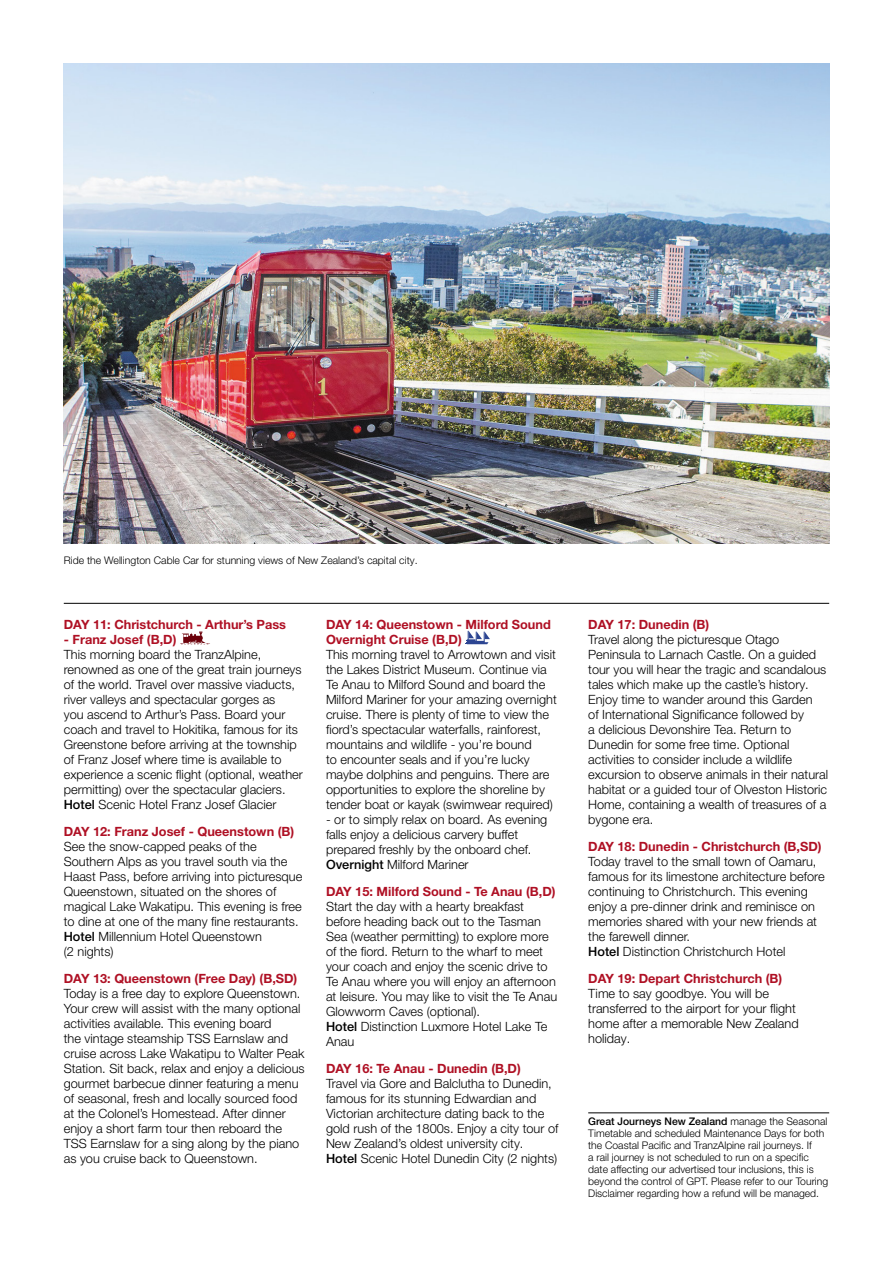
<style>
.page{position:relative;width:893px;height:1263px;background:#fff}
.page>*{position:absolute;margin:0;border:0;box-sizing:border-box;transform-origin:0 0}
.Body_Text{font:300 12.75px/15px "Helvetica Neue LT Pro";color:#000}
.Itinerary_Heads{font:700 12.75px/15px "Helvetica Neue LT Pro";color:#af1024}
.Sub_Heads{font:300 10.5px/12px "Helvetica Neue LT Pro";color:#000}
.s1{font-weight:500}
</style>
<div class="page">
<img style="left:64px;top:64px;width:765px;height:479px">
<hr style="left:64px;top:603px;width:765px;height:1px;background:#000">
<svg style="left:180px;top:631px;width:30px;height:13px"></svg>
<svg style="left:465px;top:631px;width:25px;height:13px"></svg>
<hr style="left:588px;top:1112px;width:241px;height:1px;background:#000">
<p class="Sub_Heads" style="left:64px;top:554px;width:355px">Ride the Wellington Cable Car for stunning views of New Zealand’s capital city.</p>
<p class="Itinerary_Heads" style="left:64px;top:617px;width:224px">DAY 11: Christchurch - Arthur’s Pass</p>
<p class="Itinerary_Heads" style="left:64px;top:632px;width:114px">- Franz Josef (B,D)</p>
<p class="Body_Text" style="left:64px;top:647px;width:241px">This morning board the TranzAlpine, renowned as one of the great train journeys of the world. Travel over massive viaducts, river valleys and spectacular gorges as<br>you ascend to Arthur’s Pass. Board your coach and travel to Hokitika, famous for its Greenstone before arriving at the township of Franz Josef where time is available to experience a scenic flight (optional, weather permitting) over the spectacular glaciers.</p>
<p class="Body_Text" style="left:64px;top:797px;width:214px"><span class="s1">Hotel</span> Scenic Hotel Franz Josef Glacier</p>
<p class="Itinerary_Heads" style="left:64px;top:824px;width:232px">DAY 12: Franz Josef - Queenstown (B)</p>
<p class="Body_Text" style="left:64px;top:839px;width:240px">See the snow-capped peaks of the Southern Alps as you travel south via the Haast Pass, before arriving into picturesque Queenstown, situated on the shores of magical Lake Wakatipu. This evening is free to dine at one of the many fine restaurants.</p>
<p class="Body_Text" style="left:64px;top:929px;width:200px"><span class="s1">Hotel</span> Millennium Hotel Queenstown (2 nights)</p>
<p class="Itinerary_Heads" style="left:64px;top:971px;width:235px">DAY 13: Queenstown (Free Day) (B,SD)</p>
<p class="Body_Text" style="left:64px;top:986px;width:242px">Today is a free day to explore Queenstown.<br>Your crew will assist with the many optional activities available. This evening board<br>the vintage steamship TSS Earnslaw and cruise across Lake Wakatipu to Walter Peak Station. Sit back, relax and enjoy a delicious gourmet barbecue dinner featuring a menu of seasonal, fresh and locally sourced food at the Colonel’s Homestead. After dinner enjoy a short farm tour then reboard the TSS Earnslaw for a sing along by the piano as you cruise back to Queenstown.</p>
<p class="Itinerary_Heads" style="left:326px;top:617px;width:226px">DAY 14: Queenstown - Milford Sound<br>Overnight Cruise (B,D)</p>
<p class="Body_Text" style="left:326px;top:647px;width:232px">This morning travel to Arrowtown and visit the Lakes District Museum. Continue via Te Anau to Milford Sound and board the Milford Mariner for your amazing overnight cruise. There is plenty of time to view the fiord’s spectacular waterfalls, rainforest, mountains and wildlife - you’re bound<br>to encounter seals and if you’re lucky maybe dolphins and penguins. There are opportunities to explore the shoreline by tender boat or kayak (swimwear required)</p>
<p class="Body_Text" style="left:326px;top:812px;width:223px">- or to simply relax on board. As evening falls enjoy a delicious carvery buffet prepared freshly by the onboard chef.</p>
<p class="Body_Text" style="left:326px;top:857px;width:144px"><span class="s1">Overnight</span> Milford Mariner</p>
<p class="Itinerary_Heads" style="left:326px;top:884px;width:231px">DAY 15: Milford Sound - Te Anau (B,D)</p>
<p class="Body_Text" style="left:326px;top:899px;width:233px">Start the day with a hearty breakfast before heading back out to the Tasman Sea (weather permitting) to explore more of the fiord. Return to the wharf to meet your coach and enjoy the scenic drive to Te Anau where you will enjoy an afternoon at leisure. You may like to visit the Te Anau Glowworm Caves (optional).</p>
<p class="Body_Text" style="left:326px;top:1019px;width:223px"><span class="s1">Hotel</span> Distinction Luxmore Hotel Lake Te<br>Anau</p>
<p class="Itinerary_Heads" style="left:326px;top:1061px;width:196px">DAY 16: Te Anau - Dunedin (B,D)</p>
<p class="Body_Text" style="left:326px;top:1076px;width:234px">Travel via Gore and Balclutha to Dunedin, famous for its stunning Edwardian and Victorian architecture dating back to the gold rush of the 1800s. Enjoy a city tour of New Zealand’s oldest university city.</p>
<p class="Body_Text" style="left:326px;top:1151px;width:233px"><span class="s1">Hotel</span> Scenic Hotel Dunedin City (2 nights)</p>
<p class="Itinerary_Heads" style="left:588px;top:617px;width:123px">DAY 17: Dunedin (B)</p>
<p class="Body_Text" style="left:588px;top:632px;width:241px">Travel along the picturesque Otago Peninsula to Larnach Castle. On a guided tour you will hear the tragic and scandalous tales which make up the castle’s history.<br>Enjoy time to wander around this Garden<br>of International Significance followed by<br>a delicious Devonshire Tea. Return to Dunedin for some free time. Optional activities to consider include a wildlife excursion to observe animals in their natural habitat or a guided tour of Olveston Historic Home, containing a wealth of treasures of a bygone era.</p>
<p class="Itinerary_Heads" style="left:588px;top:839px;width:235px">DAY 18: Dunedin - Christchurch (B,SD)</p>
<p class="Body_Text" style="left:588px;top:854px;width:238px">Today travel to the small town of Oamaru, famous for its limestone architecture before continuing to Christchurch. This evening enjoy a pre-dinner drink and reminisce on memories shared with your new friends at the farewell dinner.</p>
<p class="Body_Text" style="left:588px;top:944px;width:199px"><span class="s1">Hotel</span> Distinction Christchurch Hotel</p>
<p class="Itinerary_Heads" style="left:588px;top:971px;width:196px">DAY 19: Depart Christchurch (B)</p>
<p class="Body_Text" style="left:588px;top:986px;width:212px">Time to say goodbye. You will be transferred to the airport for your flight home after a memorable New Zealand holiday.</p>
<p class="Sub_Heads" style="left:588px;top:1115px;width:241px"><span class="s1">Great Journeys New Zealand</span> manage the Seasonal Timetable and scheduled Maintenance Days for both the Coastal Pacific and TranzAlpine rail journeys. If<br>a rail journey is not scheduled to run on a specific date affecting our advertised tour inclusions, this is beyond the control of GPT. Please refer to our Touring Disclaimer regarding how a refund will be managed.</p>
</div>
